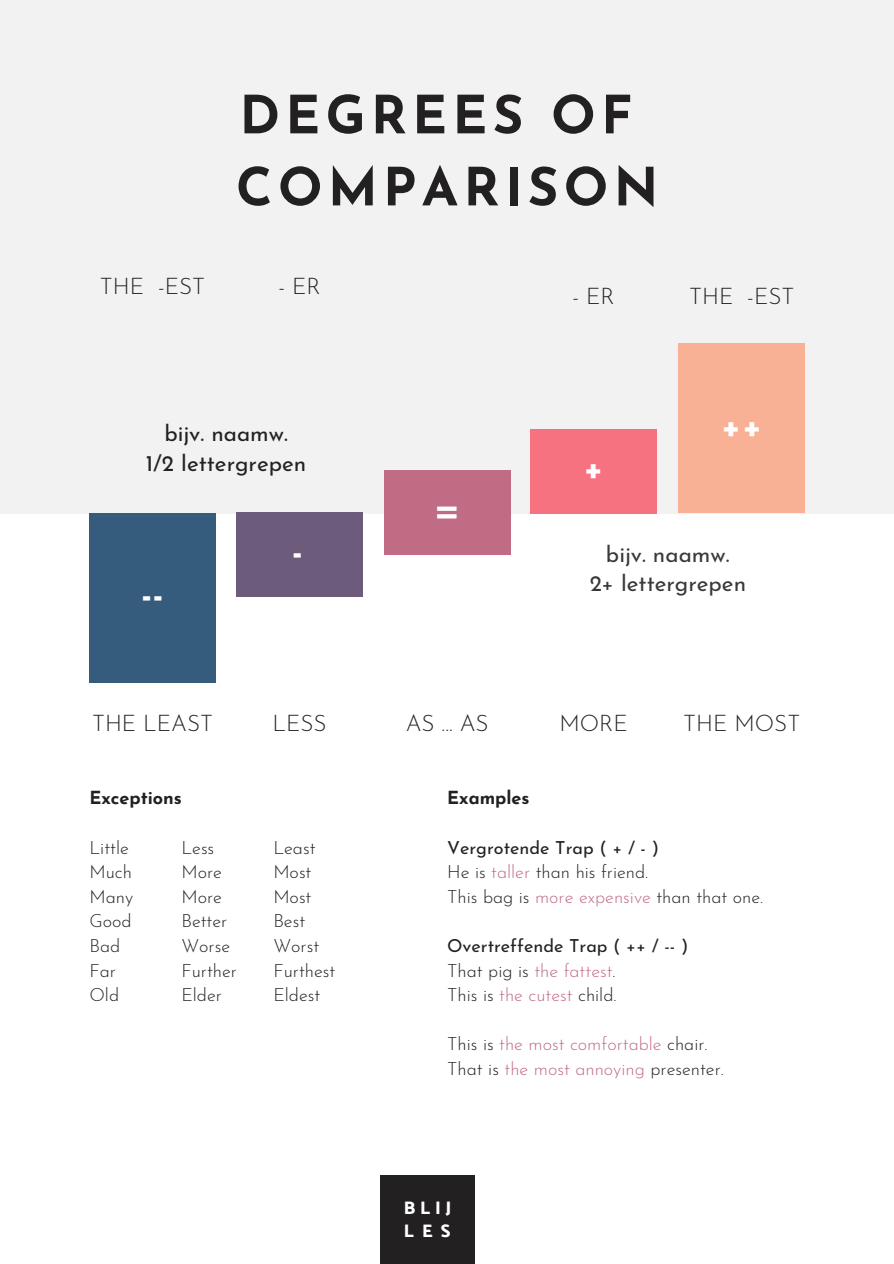
<style>
.page{position:relative;width:894px;height:1264px;background:#fff}
.page>*{position:absolute;margin:0;border:0;box-sizing:border-box;transform-origin:0 0}
.t1{font:700 52.5px/72px "Josefin Sans";letter-spacing:.1em;color:#222021}
.t2{font:700 37.5px "Josefin Sans";color:#fff}
.t3{font:22.5px/29.8px "Josefin Sans";color:#222021;text-align:center}
.t4{font:300 22.5px "Josefin Sans";color:#222021}
.t5{font:300 18px/24.6px "Josefin Sans";color:#222021}
.t6{font:18px/24.6px "Josefin Sans";color:#222021}
.t7{font:300 18px/24.6px "Josefin Sans";color:#c06c84}
.t8{font:700 18px "Josefin Sans";color:#222021}
.t9{font:800 18px/23.2px "Catamaran";letter-spacing:.265em;color:#fff}
.s1{font-weight:400}
.s2{color:#c06c84}
.s3{font-weight:300}
.s4{font-weight:300;color:#c06c84}
.s5{color:#222021}
</style>
<div class="page">
<div style="left:0;top:0;width:893px;height:514px;background:#f2f2f2"></div>
<div style="left:384px;top:471px;width:126px;height:84px;background:#c06c84"></div>
<div style="left:530px;top:429px;width:126px;height:84px;background:#f67280"></div>
<div style="left:678px;top:343px;width:127px;height:170px;background:#f8b195"></div>
<div style="left:236px;top:513px;width:126px;height:84px;background:#6c5b7b"></div>
<div style="left:89px;top:513px;width:127px;height:169px;background:#355c7d"></div>
<div style="left:380px;top:1175px;width:95px;height:88px;background:#222021"></div>
<h1 class="t1" style="left:236px;top:84px;width:424px">DEGREES OF<br>COMPARISON</h1>
<p class="t4" style="left:100px;top:277px;width:107px">THE -EST</p>
<p class="t4" style="left:278px;top:277px;width:44px">- ER</p>
<p class="t4" style="left:572px;top:287px;width:44px">- ER</p>
<p class="t4" style="left:689px;top:287px;width:107px">THE -EST</p>
<p class="t3" style="left:146px;top:421px;width:162px">bijv. naamw.<br>1/2 lettergrepen</p>
<h2 class="t2" style="left:433px;top:494px;width:29px">=</h2>
<h2 class="t2" style="left:583px;top:452px;width:22px">+</h2>
<h2 class="t2" style="left:720px;top:410px;width:43px">++</h2>
<h2 class="t2" style="left:141px;top:578px;width:24px">--</h2>
<p class="t4" style="left:92px;top:714px;width:123px">THE LEAST</p>
<h2 class="t2" style="left:291px;top:535px;width:13px">-</h2>
<p class="t3" style="left:589px;top:541px;width:158px">bijv. naamw.<br>2+ lettergrepen</p>
<p class="t4" style="left:272px;top:714px;width:56px">LESS</p>
<p class="t4" style="left:405px;top:714px;width:84px">AS ... AS</p>
<p class="t4" style="left:559px;top:714px;width:70px">MORE</p>
<p class="t4" style="left:683px;top:714px;width:119px">THE MOST</p>
<p class="t8" style="left:89px;top:790px;width:94px">Exceptions</p>
<p class="t5" style="left:89px;top:836px;width:45px">Little<br>Much<br>Many<br>Good<br>Bad<br>Far<br>Old</p>
<p class="t5" style="left:181px;top:836px;width:57px">Less<br>More<br>More<br>Better<br>Worse<br>Further<br>Elder</p>
<p class="t5" style="left:273px;top:836px;width:64px">Least<br>Most<br>Most<br>Best<br>Worst<br>Furthest<br>Eldest</p>
<p class="t8" style="left:447px;top:790px;width:84px">Examples</p>
<p class="t5" style="left:447px;top:836px;width:317px"><span class="s1">Vergrotende Trap ( + / - )<br></span>He is <span class="s2">taller</span> than his friend.<br>This bag is <span class="s2">more expensive</span> than that one.</p>
<p class="t6" style="left:447px;top:935px;width:242px">Overtreffende Trap ( ++ / -- )<br><span class="s3">That pig is</span> <span class="s4">the fattest</span><span class="s3">.<br>This is</span> <span class="s4">the cutest</span> <span class="s3">child.</span></p>
<p class="t7" style="left:447px;top:1033px;width:278px"><span class="s5">This is</span> the most comfortable <span class="s5">chair.<br>That is</span> the most annoying <span class="s5">presenter.</span></p>
<p class="t9" style="left:404px;top:1195px;width:49px">BLIJ<br>LES</p>
</div>
